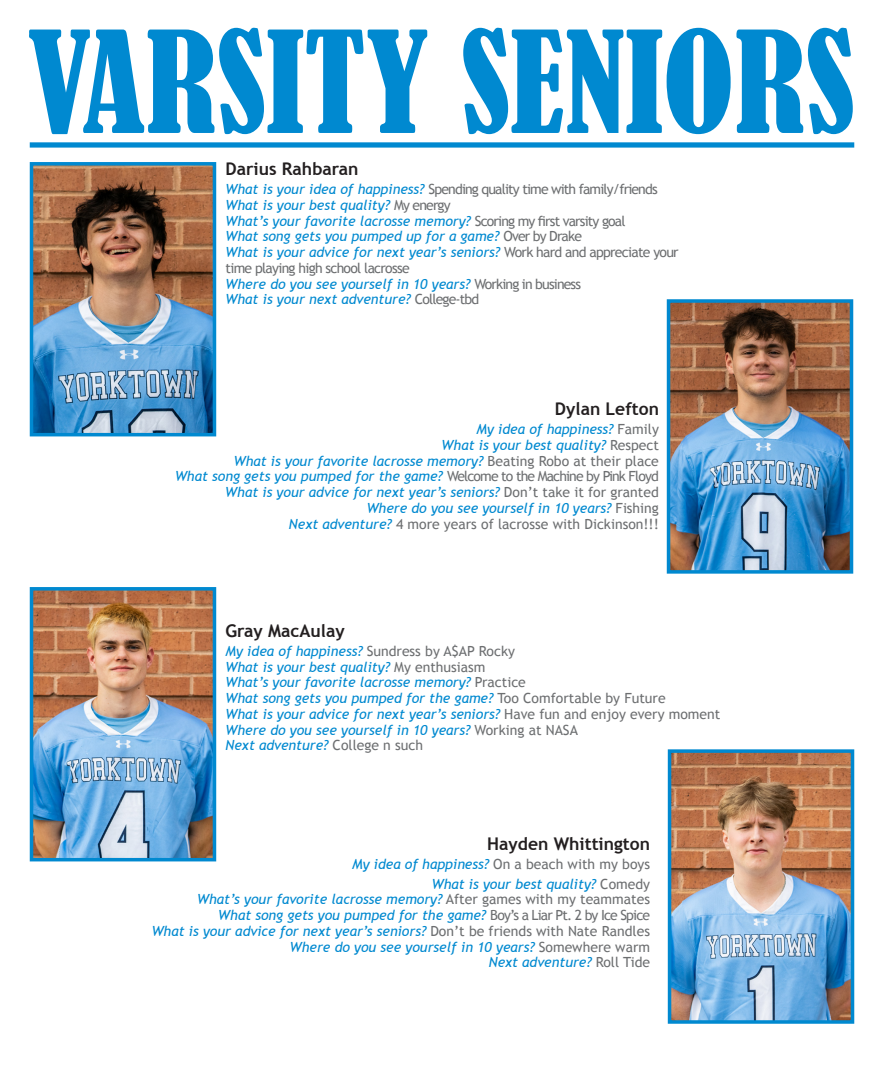
<style>
.page{position:relative;width:882px;height:1071px;background:#fff}
.page>*{position:absolute;margin:0;border:0;box-sizing:border-box;transform-origin:0 0}
.t1{font:condensed 131.25px "Bernard";color:#0089d0}
.t2{font:700 17.5px "Trebuchet MS";color:#231f20}
.t3{font:italic 14px "Trebuchet MS";color:#0089d0}
.t4{font:14px "Trebuchet MS";letter-spacing:-.05em;color:#6d6f71}
.t5{font:14px "Trebuchet MS";color:#6d6f71}
.s1{font-style:italic;color:#0089d0}
.s2{font-style:normal;color:#6d6f71}
</style>
<div class="page">
<div style="left:30px;top:142px;width:824px;height:6px;background:#0089d0"></div>
<img style="left:35px;top:167px;width:176px;height:264px">
<div style="left:30px;top:162px;width:186px;height:274px;border:4px solid #0089d0"></div>
<img style="left:35px;top:592px;width:176px;height:264px">
<div style="left:30px;top:587px;width:186px;height:274px;border:4px solid #0089d0"></div>
<img style="left:673px;top:754px;width:176px;height:265px">
<div style="left:668px;top:749px;width:186px;height:275px;border:4px solid #0089d0"></div>
<img style="left:672px;top:304px;width:176px;height:265px">
<div style="left:667px;top:299px;width:186px;height:275px;border:4px solid #0089d0"></div>
<p class="t1" style="left:28px;top:6px;width:828px">VARSITY SENIORS</p>
<p class="t2" style="left:226px;top:158px;width:134px">Darius Rahbaran</p>
<p class="t4" style="left:226px;top:181px;width:434px"><span class="s1">What is your idea of happiness?</span> Spending quality time with family/friends</p>
<p class="t3" style="left:226px;top:197px;width:227px">What is your best quality? <span class="s2">My energy</span></p>
<p class="t3" style="left:226px;top:212px;width:401px">What’s your favorite lacrosse memory? <span class="s2">Scoring my first varsity goal</span></p>
<p class="t3" style="left:226px;top:228px;width:358px">What song gets you pumped up for a game? <span class="s2">Over by Drake</span></p>
<p class="t3" style="left:226px;top:244px;width:455px">What is your advice for next year’s seniors? <span class="s2">Work hard and appreciate your</span></p>
<p class="t4" style="left:226px;top:260px;width:186px">time playing high school lacrosse</p>
<p class="t3" style="left:226px;top:275px;width:357px">Where do you see yourself in 10 years? <span class="s2">Working in business</span></p>
<p class="t3" style="left:226px;top:291px;width:255px">What is your next adventure? <span class="s2">College-tbd</span></p>
<p class="t2" style="left:555px;top:398px;width:106px">Dylan Lefton</p>
<p class="t3" style="left:476px;top:421px;width:184px">My idea of happiness? <span class="s2">Family</span></p>
<p class="t3" style="left:442px;top:437px;width:219px">What is your best quality? <span class="s2">Respect</span></p>
<p class="t3" style="left:234px;top:452px;width:427px">What is your favorite lacrosse memory? <span class="s2">Beating Robo at their place</span></p>
<p class="t3" style="left:175px;top:468px;width:485px">What song gets you pumped for the game? <span class="s2">Welcome to the Machine by Pink Floyd</span></p>
<p class="t3" style="left:225px;top:484px;width:435px">What is your advice for next year’s seniors? <span class="s2">Don’t take it for granted</span></p>
<p class="t3" style="left:367px;top:500px;width:294px">Where do you see yourself in 10 years? <span class="s2">Fishing</span></p>
<p class="t5" style="left:289px;top:515px;width:372px"><span class="s1">Next adventure?</span> 4 more years of lacrosse with Dickinson!!!</p>
<p class="t2" style="left:226px;top:619px;width:121px">Gray MacAulay</p>
<p class="t5" style="left:226px;top:643px;width:291px"><span class="s1">My idea of happiness?</span> Sundress by A$AP Rocky</p>
<p class="t3" style="left:226px;top:658px;width:262px">What is your best quality? <span class="s2">My enthusiasm</span></p>
<p class="t3" style="left:226px;top:674px;width:302px">What’s your favorite lacrosse memory? <span class="s2">Practice</span></p>
<p class="t3" style="left:226px;top:690px;width:442px">What song gets you pumped for the game? <span class="s2">Too Comfortable by Future</span></p>
<p class="t3" style="left:226px;top:706px;width:496px">What is your advice for next year’s seniors? <span class="s2">Have fun and enjoy every moment</span></p>
<p class="t3" style="left:226px;top:721px;width:354px">Where do you see yourself in 10 years? <span class="s2">Working at NASA</span></p>
<p class="t3" style="left:226px;top:737px;width:199px">Next adventure? <span class="s2">College n such</span></p>
<p class="t2" style="left:487px;top:833px;width:164px">Hayden Whittington</p>
<p class="t3" style="left:352px;top:856px;width:300px">My idea of happiness? <span class="s2">On a beach with my boys</span></p>
<p class="t3" style="left:432px;top:875px;width:220px">What is your best quality? <span class="s2">Comedy</span></p>
<p class="t3" style="left:197px;top:891px;width:454px">What’s your favorite lacrosse memory? <span class="s2">After games with my teammates</span></p>
<p class="t3" style="left:218px;top:907px;width:433px">What song gets you pumped for the game? <span class="s2">Boy’s a Liar Pt. 2 by Ice Spice</span></p>
<p class="t3" style="left:152px;top:923px;width:500px">What is your advice for next year’s seniors? <span class="s2">Don’t be friends with Nate Randles</span></p>
<p class="t3" style="left:290px;top:938px;width:362px">Where do you see yourself in 10 years? <span class="s2">Somewhere warm</span></p>
<p class="t3" style="left:489px;top:954px;width:163px">Next adventure? <span class="s2">Roll Tide</span></p>
</div>
